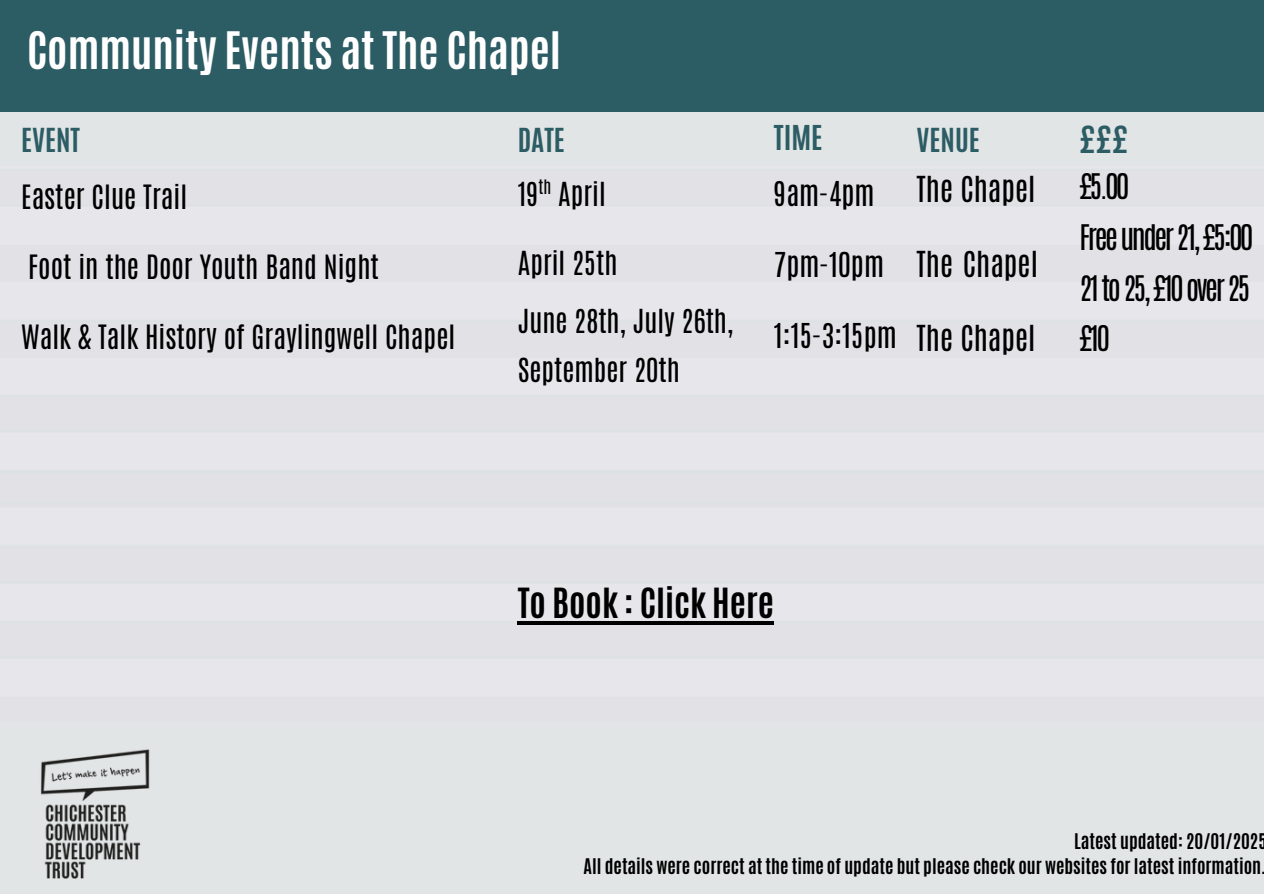
<style>
.page{position:relative;width:1264px;height:894px;background:#fff}
.page>*{position:absolute;margin:0;border:0;box-sizing:border-box;transform-origin:0 0}
.t1{font:700 43.05px "Antonio";color:#fff}
.t2{font:700 34.65px "Antonio";color:#000}
.t3{font:700 31.2px "Antonio";color:#2c5c64}
.t4{font:29.85px "Antonio";color:#000}
.t5{font:29.4px/50.7px "Antonio";letter-spacing:-.08em;color:#000}
.t6{font:28.65px/55.9px "Antonio";color:#000}
.t7{font:27.9px "Antonio";color:#000}
.t8{font:27.6px/54px "Antonio";color:#000}
.t9{font:700 27.6px "Antonio";color:#2c5c64}
.t10{font:700 18px/24.8px "Antonio";color:#000;text-align:right}
.t11{font:16.65px "Antonio";color:#000}
.s1{font-weight:700;color:#2c5c64}
</style>
<div class="page">
<div style="left:0;top:165px;width:1263px;height:556px;background:#e1e1e6"></div>
<div style="left:0;top:0;width:1263px;height:165px;background:#e2e5e6"></div>
<div style="left:0;top:0;width:1263px;height:112px;background:#2c5c64"></div>
<div style="left:0;top:721px;width:1263px;height:172px;background:#e2e5e6"></div>
<hr style="left:517px;top:621px;width:257px;height:3px;background:#000">
<img style="left:40px;top:749px;width:110px;height:129px">
<h3 class="t1" style="left:27px;top:20px;width:535px">Community Events at The Chapel</h3>
<p class="t9" style="left:21px;top:120px;width:60px">EVENT</p>
<h3 class="t8" style="left:517px;top:113px;width:89px"><span class="s1">DATE<br></span>19 April</h3>
<h3 class="t11" style="left:538px;top:174px;width:14px">th</h3>
<h1 class="t7" style="left:21px;top:177px;width:168px">Easter Clue Trail</h1>
<h1 class="t7" style="left:28px;top:247px;width:352px">Foot in the Door Youth Band Night</h1>
<h1 class="t7" style="left:21px;top:316px;width:436px">Walk &amp; Talk History of Graylingwell Chapel</h1>
<h3 class="t8" style="left:517px;top:234px;width:217px;line-height:58.5px">April 25th<br>June 28th, July 26th,</h3>
<h3 class="t8" style="left:517px;top:343px;width:164px">September 20th</h3>
<h4 class="t6" style="left:774px;top:110px;width:102px"><span class="s1">TIME<br></span>9am-4pm</h4>
<h4 class="t6" style="left:774px;top:237px;width:112px">7pm-10pm</h4>
<h4 class="t6" style="left:774px;top:308px;width:124px">1:15-3:15pm</h4>
<h4 class="t9" style="left:916px;top:120px;width:65px">VENUE</h4>
<h4 class="t3" style="left:1079px;top:117px;width:51px">£££</h4>
<h4 class="t5" style="left:1079px;top:161px;width:175px">£5.00<br>Free under 21, £5:00<br>21 to 25, £10 over 25 £10</h4>
<h4 class="t4" style="left:916px;top:168px;width:120px">The Chapel</h4>
<h4 class="t4" style="left:916px;top:242px;width:123px">The Chapel</h4>
<h4 class="t4" style="left:916px;top:317px;width:120px">The Chapel</h4>
<h2 class="t2" style="left:517px;top:578px;width:258px">To Book : Click Here</h2>
<h4 class="t10" style="left:583px;top:828px;width:684px">Latest updated: 20/01/2025<br>All details were correct at the time of update but please check our websites for latest information.</h4>
</div>
